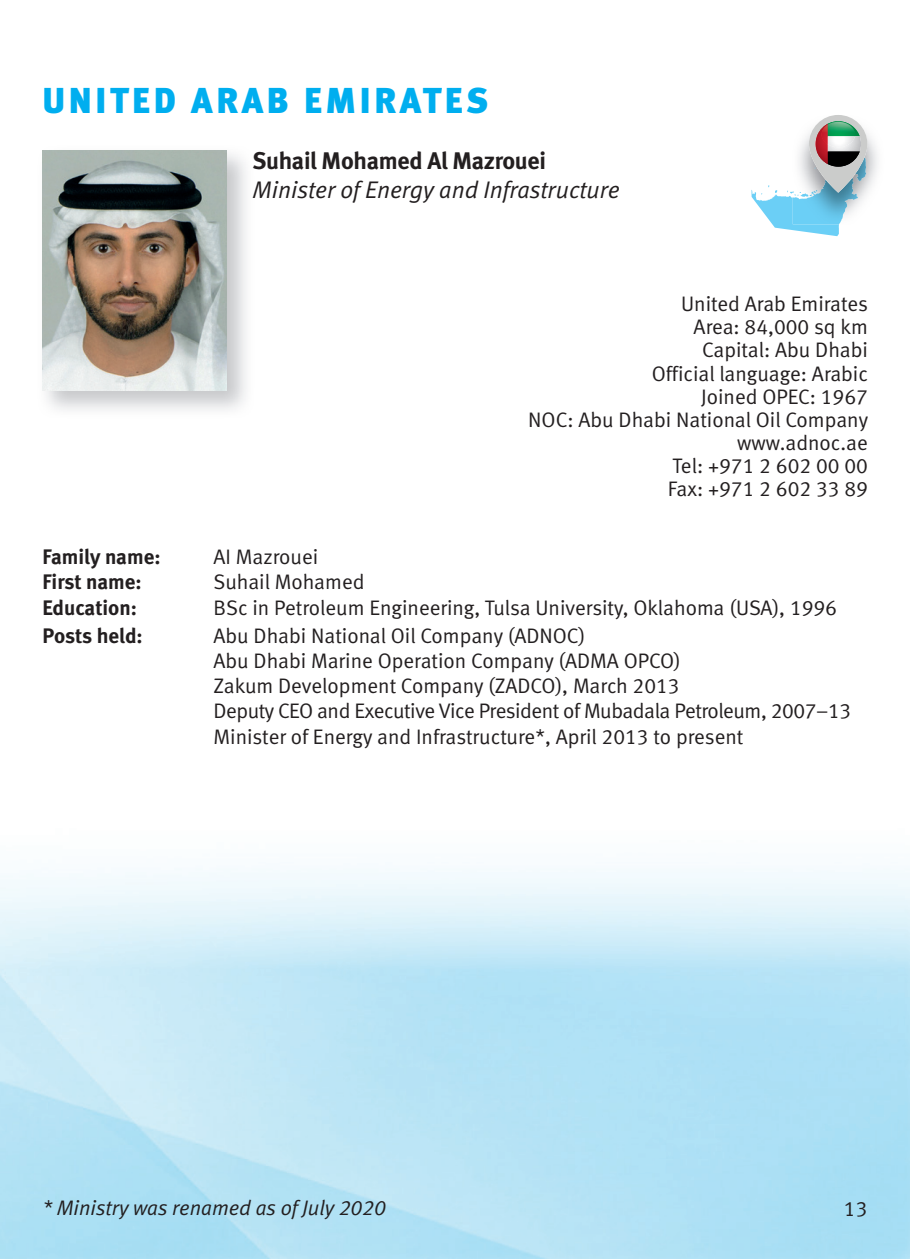
<style>
.page{position:relative;width:910px;height:1259px;background:#fff}
.page>*{position:absolute;margin:0;border:0;box-sizing:border-box;transform-origin:0 0}
.t1{font:36px "Meta Black LF";letter-spacing:.1em;color:#00aeef}
.t2{font:italic 24px "Meta Normal LF";color:#231f20}
.t3{font:24px "Meta Bold LF";letter-spacing:-.01em;color:#231f20}
.t4{font:21px/23.1px "Meta Normal LF";color:#231f20;text-align:right}
.t5{font:21px "Meta Bold LF";color:#231f20}
.t6{font:italic 21px "Meta Normal LF";color:#231f20}
</style>
<div class="page">
<img style="left:42px;top:151px;width:184px;height:239px">
<svg style="left:751px;top:115px;width:117px;height:121px"></svg>
<img style="left:827px;top:122px;width:28px;height:14px">
<img style="left:827px;top:136px;width:26px;height:11px">
<img style="left:822px;top:125px;width:5px;height:19px">
<h1 class="t1" style="left:42px;top:78px;width:447px">UNITED ARAB EMIRATES</h1>
<p class="t3" style="left:253px;top:147px;width:295px">Suhail Mohamed Al Mazrouei</p>
<p class="t2" style="left:253px;top:176px;width:369px">Minister of Energy and Infrastructure</p>
<p class="t4" style="left:528px;top:292px;width:341px">United Arab Emirates<br>Area: 84,000 sq km<br>Capital: Abu Dhabi<br>Official language: Arabic<br>Joined OPEC: 1967<br>NOC: Abu Dhabi National Oil Company www.adnoc.ae<br>Tel: +971 2 602 00 00<br>Fax: +971 2 602 33 89</p>
<p class="t5" style="left:42px;top:544px;width:120px">Family name:</p>
<p class="t4" style="left:214px;top:545px;width:106px">AI Mazrouei</p>
<p class="t5" style="left:42px;top:569px;width:101px">First name:</p>
<p class="t4" style="left:214px;top:570px;width:152px">Suhail Mohamed</p>
<p class="t5" style="left:42px;top:595px;width:96px">Education:</p>
<p class="t4" style="left:214px;top:596px;width:625px">BSc in Petroleum Engineering, Tulsa University, Oklahoma (USA), 1996</p>
<p class="t5" style="left:42px;top:623px;width:102px">Posts held:</p>
<p class="t4" style="left:214px;top:622px;width:639px;line-height:25.2px;text-align:left">Abu Dhabi National Oil Company (ADNOC)<br>Abu Dhabi Marine Operation Company (ADMA OPCO)<br>Zakum Development Company (ZADCO), March 2013<br>Deputy CEO and Executive Vice President of Mubadala Petroleum, 2007–13<br>Minister of Energy and Infrastructure*, April 2013 to present</p>
<p class="t6" style="left:43px;top:1195px;width:345px">* Ministry was renamed as of July 2020</p>
<p class="t4" style="left:844px;top:1196px;width:25px">13</p>
</div>
